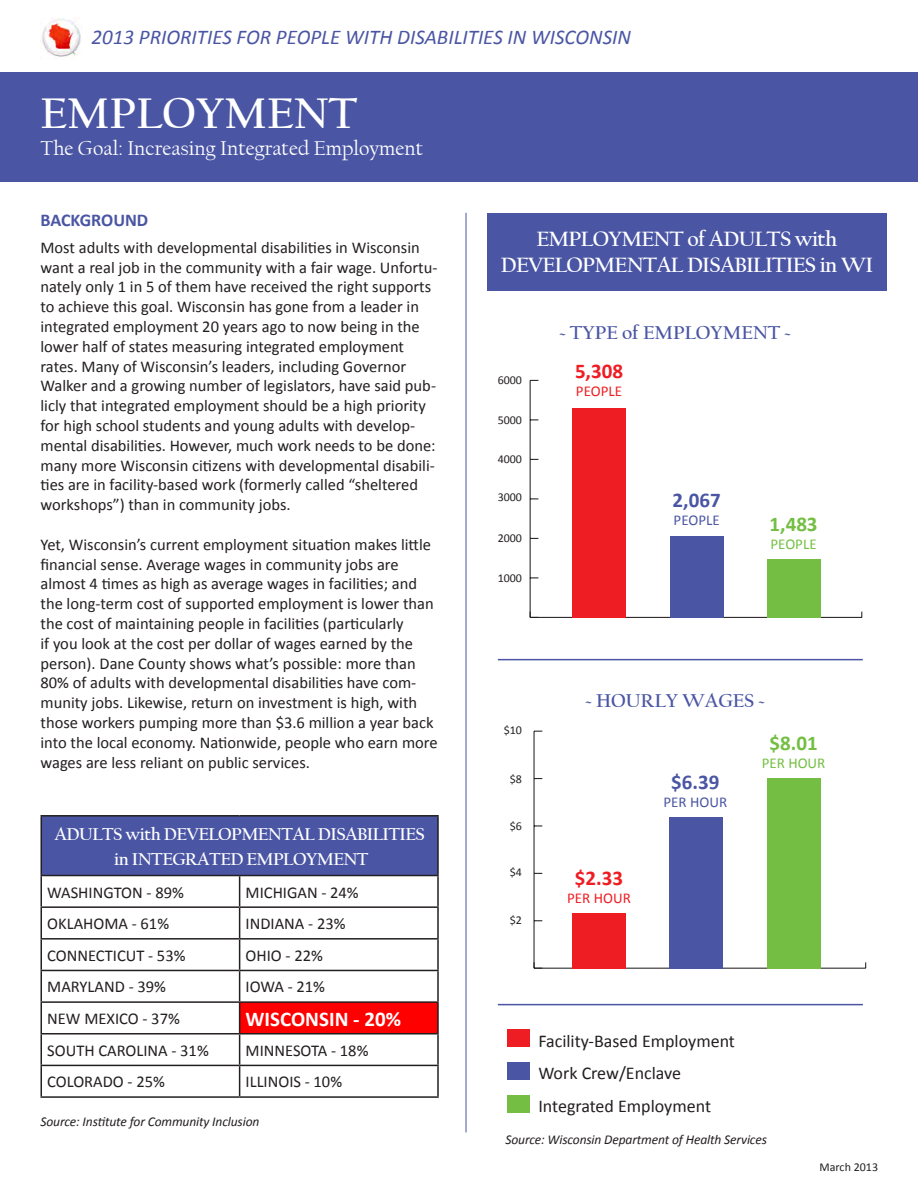
<style>
.page{position:relative;width:918px;height:1188px;background:#fff}
.page>*{position:absolute;margin:0;border:0;box-sizing:border-box;transform-origin:0 0}
.t1{font:700 45px "Californian FB";color:#fff}
.t2{font:700 21.75px/26.1px "Californian FB";letter-spacing:-.03em;color:#fff;text-align:center}
.t3{font:italic 21px "Calibri";color:#4a55a4}
.t4{font:21px "Californian FB";color:#fff}
.t5{font:700 21px "Calibri";color:#fff}
.t6{font:700 21px "Calibri";color:#ee1d23}
.t7{font:700 21px "Calibri";color:#4a55a4}
.t8{font:700 21px "Calibri";color:#74bf43}
.t9{font:700 19.5px "Californian FB";color:#4a55a4}
.t10{font:18px/32.7px "Calibri";color:#231f20}
.t11{font:700 18px/25px "Californian FB";letter-spacing:-.03em;color:#fff;text-align:center}
.t12{font:700 18px "Calibri";color:#4a55a4}
.t13{font:16.5px/19.8px "Calibri";color:#231f20}
.t14{font:15px "Calibri";color:#ee1d23}
.t15{font:15px "Calibri";color:#4a55a4}
.t16{font:15px "Calibri";color:#74bf43}
.t17{font:italic 13.5px "Calibri";letter-spacing:-.01em;color:#231f20}
.t18{font:12px "Calibri";color:#231f20}
</style>
<div class="page">
<div style="left:487px;top:213px;width:400px;height:77px;background:#4a55a4"></div>
<div style="left:0;top:72px;width:918px;height:110px;background:#4a55a4"></div>
<img style="left:40px;top:18px;width:41px;height:39px">
<div style="left:507px;top:1029px;width:23px;height:18px;background:#ee1d23"></div>
<div style="left:507px;top:1062px;width:23px;height:18px;background:#4a55a4"></div>
<hr style="left:466px;top:213px;width:1px;height:919px;background:#4a55a4">
<hr style="left:530px;top:617px;width:332px;height:1px;background:#231f20">
<hr style="left:530px;top:380px;width:1px;height:237px;background:#231f20">
<svg style="left:530px;top:612px;width:8px;height:5px"></svg>
<div style="left:767px;top:559px;width:54px;height:59px;background:#74bf43"></div>
<div style="left:670px;top:536px;width:54px;height:82px;background:#4a55a4"></div>
<div style="left:572px;top:408px;width:54px;height:210px;background:#ee1d23"></div>
<div style="left:507px;top:1095px;width:23px;height:17px;background:#74bf43"></div>
<hr style="left:534px;top:968px;width:332px;height:1px;background:#231f20">
<hr style="left:534px;top:731px;width:1px;height:237px;background:#231f20">
<svg style="left:534px;top:962px;width:8px;height:7px"></svg>
<div style="left:767px;top:778px;width:54px;height:190px;background:#74bf43"></div>
<div style="left:669px;top:817px;width:54px;height:151px;background:#4a55a4"></div>
<div style="left:572px;top:913px;width:54px;height:55px;background:#ee1d23"></div>
<div style="left:41px;top:816px;width:397px;height:60px;background:#4a55a4"></div>
<div style="left:240px;top:1002px;width:198px;height:32px;background:#fe0000"></div>
<hr style="left:40px;top:815px;width:200px;height:2px;background:#231f20">
<hr style="left:40px;top:817px;width:2px;height:58px;background:#231f20">
<hr style="left:240px;top:815px;width:199px;height:2px;background:#231f20">
<hr style="left:437px;top:817px;width:2px;height:58px;background:#231f20">
<hr style="left:40px;top:875px;width:200px;height:1px;background:#231f20">
<hr style="left:40px;top:876px;width:2px;height:30px;background:#231f20">
<hr style="left:240px;top:875px;width:199px;height:1px;background:#231f20">
<hr style="left:239px;top:876px;width:1px;height:30px;background:#231f20">
<hr style="left:437px;top:876px;width:2px;height:30px;background:#231f20">
<hr style="left:40px;top:906px;width:200px;height:2px;background:#231f20">
<hr style="left:40px;top:908px;width:2px;height:30px;background:#231f20">
<hr style="left:240px;top:906px;width:199px;height:2px;background:#231f20">
<hr style="left:239px;top:908px;width:1px;height:30px;background:#231f20">
<hr style="left:437px;top:908px;width:2px;height:30px;background:#231f20">
<hr style="left:40px;top:938px;width:200px;height:2px;background:#231f20">
<hr style="left:40px;top:940px;width:2px;height:30px;background:#231f20">
<hr style="left:240px;top:938px;width:199px;height:2px;background:#231f20">
<hr style="left:239px;top:940px;width:1px;height:30px;background:#231f20">
<hr style="left:437px;top:940px;width:2px;height:30px;background:#231f20">
<hr style="left:40px;top:970px;width:200px;height:1px;background:#231f20">
<hr style="left:40px;top:971px;width:2px;height:30px;background:#231f20">
<hr style="left:240px;top:970px;width:199px;height:1px;background:#231f20">
<hr style="left:239px;top:971px;width:1px;height:30px;background:#231f20">
<hr style="left:437px;top:971px;width:2px;height:30px;background:#231f20">
<hr style="left:40px;top:1001px;width:200px;height:2px;background:#231f20">
<hr style="left:40px;top:1003px;width:2px;height:30px;background:#231f20">
<hr style="left:240px;top:1001px;width:199px;height:2px;background:#231f20">
<hr style="left:239px;top:1003px;width:1px;height:30px;background:#231f20">
<hr style="left:437px;top:1003px;width:2px;height:30px;background:#231f20">
<hr style="left:40px;top:1033px;width:200px;height:2px;background:#231f20">
<hr style="left:40px;top:1035px;width:2px;height:30px;background:#231f20">
<hr style="left:240px;top:1033px;width:199px;height:2px;background:#231f20">
<hr style="left:239px;top:1035px;width:1px;height:30px;background:#231f20">
<hr style="left:437px;top:1035px;width:2px;height:30px;background:#231f20">
<hr style="left:40px;top:1065px;width:200px;height:1px;background:#231f20">
<hr style="left:40px;top:1066px;width:2px;height:30px;background:#231f20">
<hr style="left:240px;top:1065px;width:199px;height:1px;background:#231f20">
<hr style="left:239px;top:1066px;width:1px;height:30px;background:#231f20">
<hr style="left:437px;top:1066px;width:2px;height:30px;background:#231f20">
<hr style="left:40px;top:1096px;width:200px;height:2px;background:#231f20">
<hr style="left:240px;top:1096px;width:199px;height:2px;background:#231f20">
<hr style="left:498px;top:659px;width:365px;height:1px;background:#4a55a4">
<hr style="left:498px;top:1004px;width:365px;height:1px;background:#4a55a4">
<p class="t3" style="left:92px;top:22px;width:541px">2013 PRIORITIES FOR PEOPLE WITH DISABILITIES IN WISCONSIN</p>
<h1 class="t1" style="left:40px;top:87px;width:319px">EMPLOYMENT</h1>
<p class="t4" style="left:40px;top:136px;width:384px">The Goal: Increasing Integrated Employment</p>
<p class="t12" style="left:40px;top:209px;width:109px">BACKGROUND</p>
<p class="t13" style="left:40px;top:238px;width:399px">Most adults with developmental disabilities in Wisconsin want a real job in the community with a fair wage. Unfortu&shy;nately only 1 in 5 of them have received the right supports to achieve this goal. Wisconsin has gone from a leader in integrated employment 20 years ago to now being in the lower half of states measuring integrated employment rates. Many of Wisconsin’s leaders, including Governor Walker and a growing number of legislators, have said pub&shy;licly that integrated employment should be a high priority for high school students and young adults with develop&shy;mental disabilities. However, much work needs to be done: many more Wisconsin citizens with developmental disabili&shy;ties are in facility-based work (formerly called “sheltered workshops”) than in community jobs.</p>
<p class="t13" style="left:40px;top:535px;width:399px">Yet, Wisconsin’s current employment situation makes little financial sense. Average wages in community jobs are almost 4 times as high as average wages in facilities; and the long-term cost of supported employment is lower than the cost of maintaining people in facilities (particularly<br>if you look at the cost per dollar of wages earned by the person). Dane County shows what’s possible: more than 80% of adults with developmental disabilities have com&shy;munity jobs. Likewise, return on investment is high, with those workers pumping more than $3.6 million a year back into the local economy. Nationwide, people who earn more wages are less reliant on public services.</p>
<p class="t11" style="left:55px;top:822px;width:372px">ADULTS with DEVELOPMENTAL DISABILITIES in INTEGRATED EMPLOYMENT</p>
<p class="t13" style="left:47px;top:882px;width:138px">WASHINGTON - 89%</p>
<p class="t13" style="left:246px;top:882px;width:115px">MICHIGAN - 24%</p>
<p class="t13" style="left:47px;top:914px;width:123px">OKLAHOMA - 61%</p>
<p class="t13" style="left:246px;top:914px;width:101px">INDIANA - 23%</p>
<p class="t13" style="left:47px;top:946px;width:140px">CONNECTICUT - 53%</p>
<p class="t13" style="left:246px;top:946px;width:79px">OHIO - 22%</p>
<p class="t13" style="left:47px;top:977px;width:120px">MARYLAND - 39%</p>
<p class="t13" style="left:246px;top:977px;width:81px">IOWA - 21%</p>
<p class="t13" style="left:47px;top:1009px;width:134px">NEW MEXICO - 37%</p>
<p class="t5" style="left:246px;top:1005px;width:157px">WISCONSIN - 20%</p>
<p class="t13" style="left:47px;top:1040px;width:163px">SOUTH CAROLINA - 31%</p>
<p class="t13" style="left:246px;top:1040px;width:124px">MINNESOTA - 18%</p>
<p class="t13" style="left:47px;top:1072px;width:119px">COLORADO - 25%</p>
<p class="t13" style="left:246px;top:1072px;width:98px">ILLINOIS - 10%</p>
<p class="t17" style="left:40px;top:1112px;width:220px">Source: Institute for Community Inclusion</p>
<h2 class="t2" style="left:501px;top:226px;width:374px">EMPLOYMENT of ADULTS with<br>DEVELOPMENTAL DISABILITIES in WI</h2>
<p class="t18" style="left:498px;top:372px;width:26px">6000</p>
<p class="t18" style="left:498px;top:412px;width:26px">5000</p>
<p class="t18" style="left:498px;top:451px;width:26px">4000</p>
<p class="t18" style="left:498px;top:490px;width:26px">3000</p>
<p class="t18" style="left:498px;top:530px;width:26px">2000</p>
<p class="t18" style="left:498px;top:570px;width:26px">1000</p>
<p class="t9" style="left:560px;top:322px;width:232px">~ TYPE of EMPLOYMENT ~</p>
<p class="t6" style="left:575px;top:358px;width:50px">5,308</p>
<p class="t14" style="left:576px;top:382px;width:48px">PEOPLE</p>
<p class="t7" style="left:673px;top:486px;width:50px">2,067</p>
<p class="t15" style="left:674px;top:510px;width:48px">PEOPLE</p>
<p class="t8" style="left:770px;top:511px;width:50px">1,483</p>
<p class="t16" style="left:771px;top:535px;width:48px">PEOPLE</p>
<p class="t18" style="left:504px;top:723px;width:20px">$10</p>
<p class="t18" style="left:510px;top:771px;width:14px">$8</p>
<p class="t18" style="left:510px;top:818px;width:14px">$6</p>
<p class="t18" style="left:510px;top:865px;width:14px">$4</p>
<p class="t18" style="left:510px;top:912px;width:14px">$2</p>
<p class="t9" style="left:586px;top:690px;width:180px">~ HOURLY WAGES ~</p>
<p class="t6" style="left:575px;top:864px;width:50px">$2.33</p>
<p class="t14" style="left:567px;top:888px;width:65px">PER HOUR</p>
<p class="t7" style="left:671px;top:768px;width:50px">$6.39</p>
<p class="t15" style="left:664px;top:792px;width:65px">PER HOUR</p>
<p class="t8" style="left:770px;top:729px;width:50px">$8.01</p>
<p class="t16" style="left:762px;top:753px;width:65px">PER HOUR</p>
<p class="t10" style="left:538px;top:1024px;width:198px">Facility-Based Employment<br>Work Crew/Enclave<br>Integrated Employment</p>
<p class="t17" style="left:505px;top:1130px;width:263px">Source: Wisconsin Department of Health Services</p>
<p class="t18" style="left:820px;top:1160px;width:60px">March 2013</p>
</div>
